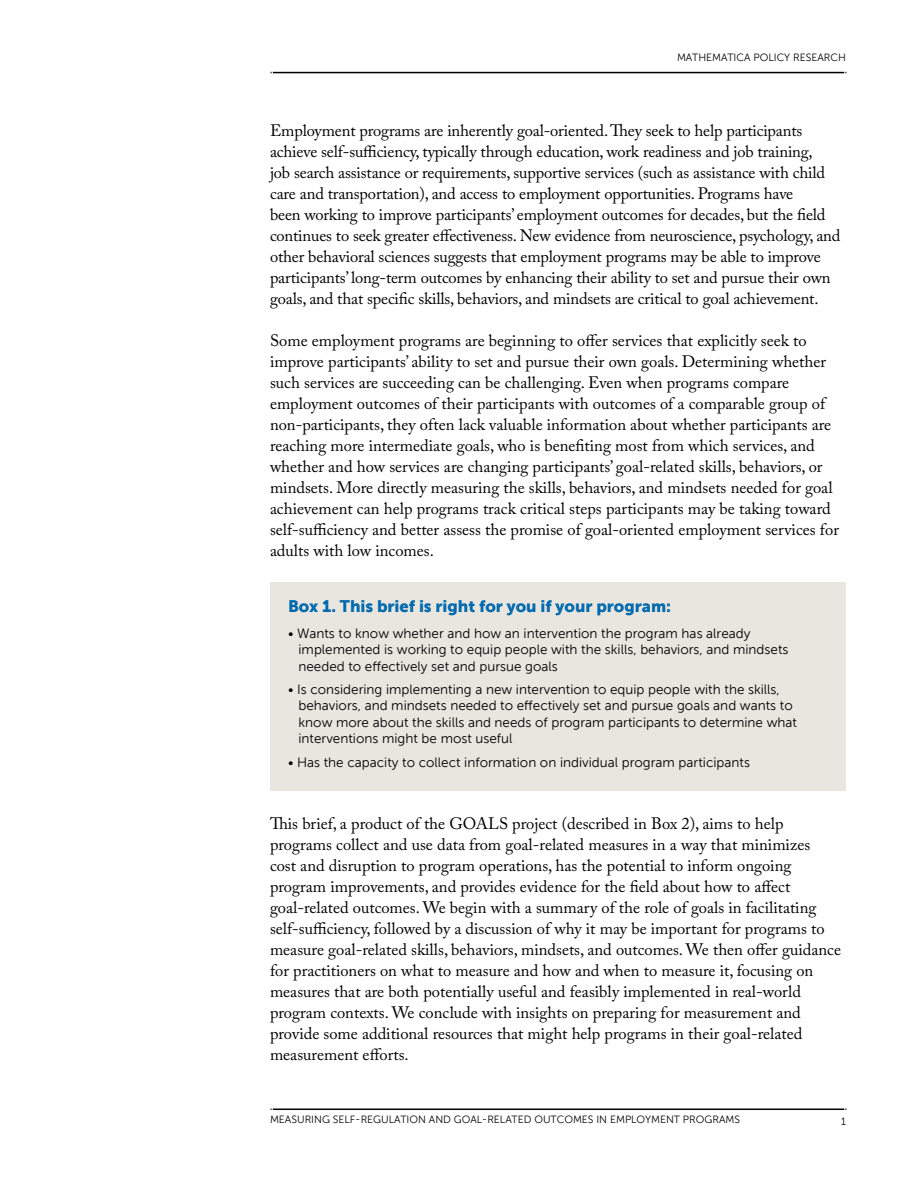
<style>
.page{position:relative;width:918px;height:1188px;background:#fff}
.page>*{position:absolute;margin:0;border:0;box-sizing:border-box;transform-origin:0 0}
.t1{font:16.5px/21px "Adobe Caslon Pro";color:#000}
.t2{font:16.5px "Museo Sans 900";color:#0069ad}
.t3{font:13.5px/16.5px "Museo Sans 300";color:#000}
.t4{font:10.5px "Museo Sans 300";color:#000}
</style>
<div class="page">
<hr style="left:273px;top:1109px;width:571px;height:1px;background:#000">
<hr style="left:273px;top:72px;width:571px;height:1px;background:#000">
<div style="left:270px;top:582px;width:576px;height:209px;background:#e9e6e0"></div>
<p class="t4" style="left:677px;top:52px;width:170px">MATHEMATICA POLICY RESEARCH</p>
<p class="t1" style="left:270px;top:120px;width:572px">Employment programs are inherently goal-oriented. They seek to help participants achieve self-sufficiency, typically through education, work readiness and job training,<br>job search assistance or requirements, supportive services (such as assistance with child care and transportation), and access to employment opportunities. Programs have<br>been working to improve participants’ employment outcomes for decades, but the field continues to seek greater effectiveness. New evidence from neuroscience, psychology, and other behavioral sciences suggests that employment programs may be able to improve participants’ long-term outcomes by enhancing their ability to set and pursue their own goals, and that specific skills, behaviors, and mindsets are critical to goal achievement.</p>
<p class="t1" style="left:270px;top:330px;width:570px">Some employment programs are beginning to offer services that explicitly seek to improve participants’ ability to set and pursue their own goals. Determining whether such services are succeeding can be challenging. Even when programs compare employment outcomes of their participants with outcomes of a comparable group of non-participants, they often lack valuable information about whether participants are reaching more intermediate goals, who is benefiting most from which services, and whether and how services are changing participants’ goal-related skills, behaviors, or mindsets. More directly measuring the skills, behaviors, and mindsets needed for goal achievement can help programs track critical steps participants may be taking toward self-sufficiency and better assess the promise of goal-oriented employment services for adults with low incomes.</p>
<p class="t2" style="left:288px;top:597px;width:385px">Box 1. This brief is right for you if your program:</p>
<p class="t3" style="left:299px;top:625px;width:492px;text-indent:-11px">• Wants to know whether and how an intervention the program has already implemented is working to equip people with the skills, behaviors, and mindsets needed to effectively set and pursue goals</p>
<p class="t3" style="left:299px;top:681px;width:500px;text-indent:-11px">• Is considering implementing a new intervention to equip people with the skills, behaviors, and mindsets needed to effectively set and pursue goals and wants to know more about the skills and needs of program participants to determine what interventions might be most useful</p>
<p class="t3" style="left:288px;top:754px;width:464px">• Has the capacity to collect information on individual program participants</p>
<p class="t1" style="left:270px;top:813px;width:573px">This brief, a product of the GOALS project (described in Box 2), aims to help programs collect and use data from goal-related measures in a way that minimizes<br>cost and disruption to program operations, has the potential to inform ongoing program improvements, and provides evidence for the field about how to affect goal-related outcomes. We begin with a summary of the role of goals in facilitating self-sufficiency, followed by a discussion of why it may be important for programs to measure goal-related skills, behaviors, mindsets, and outcomes. We then offer guidance for practitioners on what to measure and how and when to measure it, focusing on measures that are both potentially useful and feasibly implemented in real-world program contexts. We conclude with insights on preparing for measurement and provide some additional resources that might help programs in their goal-related measurement efforts.</p>
<p class="t4" style="left:270px;top:1114px;width:472px">MEASURING SELF-REGULATION AND GOAL-RELATED OUTCOMES IN EMPLOYMENT PROGRAMS</p>
<p class="t4" style="left:841px;top:1116px;width:6px">1</p>
</div>
